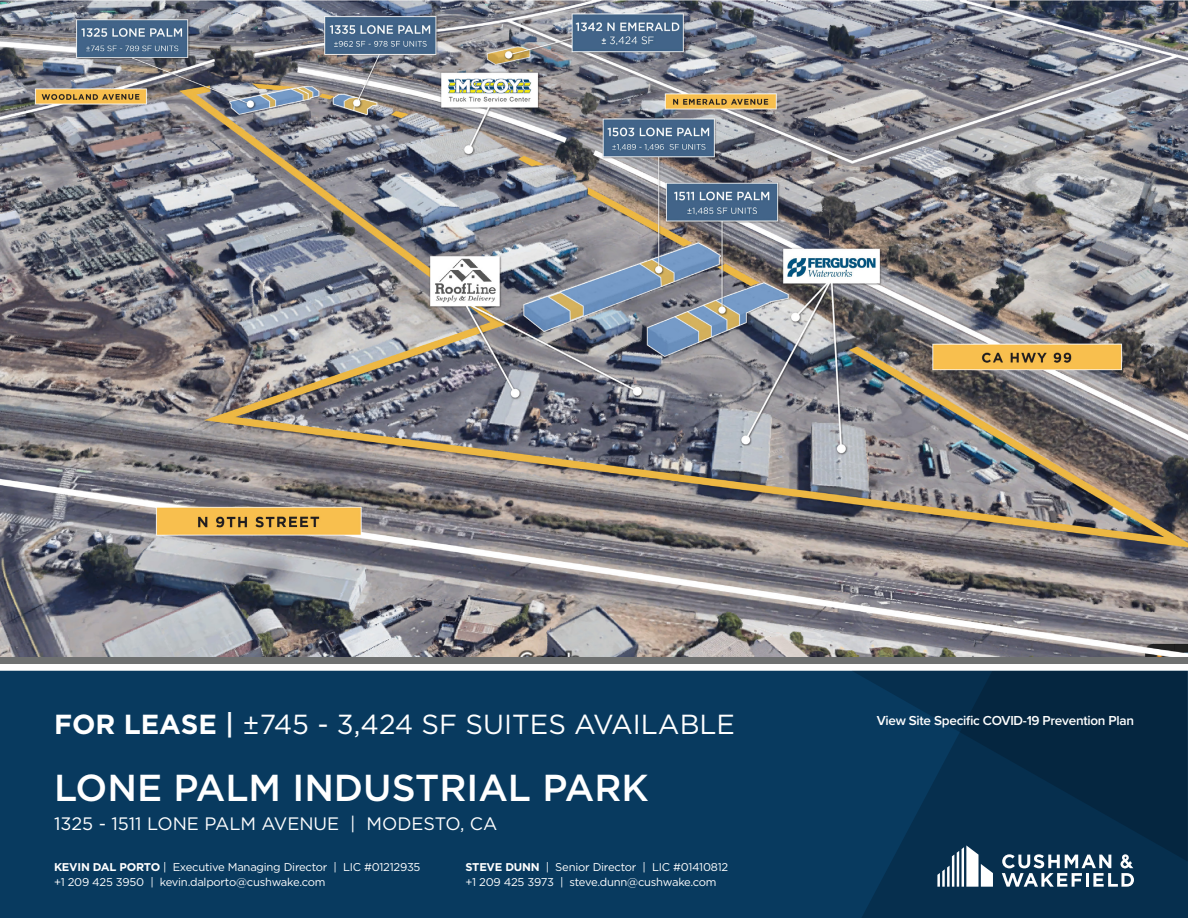
<style>
.page{position:relative;width:1188px;height:918px;background:#fff}
.page>*{position:absolute;margin:0;border:0;box-sizing:border-box;transform-origin:0 0}
.t1{font:500 37.5px "Gotham";color:#fff}
.t2{font:27.6px "Gotham";color:#fff}
.t3{font:18px "Gotham";color:#fff}
.t4{font:600 13.5px "Proxima Nova";letter-spacing:-.02em;color:#fff}
.t5{font:11.25px/15px "Gotham";letter-spacing:-.02em;color:#fff}
.s1{font-weight:700}
.s2{font-weight:500}
</style>
<div class="page">
<div style="left:0;top:671px;width:1188px;height:247px;background:#083a5f"></div>
<div style="left:862px;top:862px;width:326px;height:56px;background:#062f4e"></div>
<svg style="left:853px;top:671px;width:335px;height:191px"></svg>
<img style="left:0;top:0;width:1188px;height:658px">
<div style="left:0;top:658px;width:1188px;height:6px;background:#6f7171"></div>
<svg style="left:937px;top:845px;width:56px;height:42px"></svg>
<svg style="left:1002px;top:854px;width:132px;height:33px"></svg>
<h2 class="t2" style="left:54px;top:706px;width:683px"><span class="s1">FOR LEASE</span> <span class="s2">|</span> ±745 - 3,424 SF SUITES AVAILABLE</h2>
<h1 class="t1" style="left:54px;top:763px;width:596px">LONE PALM INDUSTRIAL PARK</h1>
<h3 class="t3" style="left:54px;top:812px;width:445px">1325 - 1511 LONE PALM AVENUE | MODESTO, CA</h3>
<p class="t5" style="left:465px;top:860px;width:264px"><span class="s1">STEVE DUNN</span> | Senior Director | LIC #01410812 +1 209 425 3973 | steve.dunn@cushwake.com</p>
<p class="t5" style="left:54px;top:860px;width:368px"><span class="s1">KEVIN DAL PORTO</span> | Executive Managing Director | LIC #01212935 +1 209 425 3950 | kevin.dalporto@cushwake.com</p>
<p class="t4" style="left:877px;top:710px;width:259px">View Site Specific COVID-19 Prevention Plan</p>
</div>
